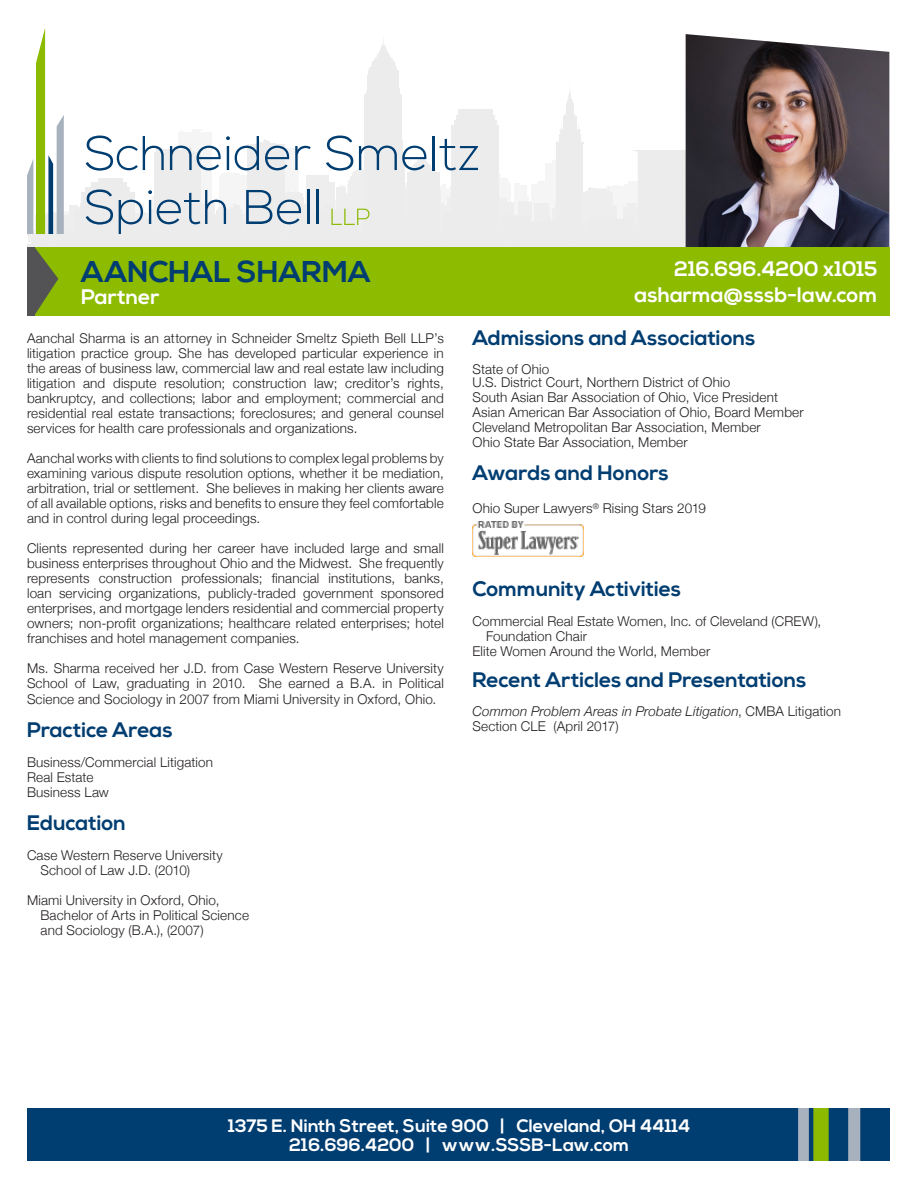
<style>
.page{position:relative;width:918px;height:1188px;background:#fff}
.page>*{position:absolute;margin:0;border:0;box-sizing:border-box;transform-origin:0 0}
.Name{font:700 30px "Nexa";letter-spacing:.005em;color:#003d71}
.Copy_Header{font:700 21px "Nexa";color:#003d71}
.t1{font:700 21px "Nexa";color:#fff}
.t2{font:700 18px "Nexa";color:#fff}
.Copy{font:300 13.5px/15px "Helvetica Neue";letter-spacing:.01em;color:#231f20}
.Copy-2{font:italic 300 13.5px "Helvetica Neue";letter-spacing:.01em;color:#231f20}
.s1{font-style:normal}
</style>
<div class="page">
<div style="left:28px;top:247px;width:862px;height:68px;background:#8dbb00"></div>
<div style="left:28px;top:1108px;width:862px;height:53px;background:#003d71"></div>
<img style="left:863px;top:49px;width:26px;height:198px">
<svg style="left:27px;top:28px;width:836px;height:287px"></svg>
<div style="left:27px;top:247px;width:7px;height:68px;background:#535355"></div>
<svg style="left:798px;top:1108px;width:31px;height:53px;background:#7fa353"></svg>
<svg style="left:848px;top:1108px;width:12px;height:53px"></svg>
<img style="left:472px;top:521px;width:112px;height:36px">
<p class="Name" style="left:81px;top:254px;width:291px">AANCHAL SHARMA</p>
<p class="t1" style="left:81px;top:284px;width:80px">Partner</p>
<p class="Copy" style="left:27px;top:330px;width:418px;text-align:justify">Aanchal Sharma is an attorney in Schneider Smeltz Spieth Bell LLP’s litigation practice group. She has developed particular experience in the areas of business law, commercial law and real estate law including litigation and dispute resolution; construction law; creditor’s rights, bankruptcy, and collections; labor and employment; commercial and residential real estate transactions; foreclosures; and general counsel services for health care professionals and organizations.</p>
<p class="Copy" style="left:27px;top:450px;width:418px;text-align:justify">Aanchal works with clients to find solutions to complex legal problems by examining various dispute resolution options, whether it be mediation, arbitration, trial or settlement. She believes in making her clients aware of all available options, risks and benefits to ensure they feel comfortable and in control during legal proceedings.</p>
<p class="Copy" style="left:27px;top:540px;width:418px;text-align:justify">Clients represented during her career have included large and small business enterprises throughout Ohio and the Midwest. She frequently represents construction professionals; financial institutions, banks, loan servicing organizations, publicly-traded government sponsored enterprises, and mortgage lenders residential and commercial property owners; non-profit organizations; healthcare related enterprises; hotel franchises and hotel management companies.</p>
<p class="Copy" style="left:27px;top:660px;width:418px">Ms. Sharma received her J.D. from Case Western Reserve University<br>School of Law, graduating in 2010. She earned a B.A. in Political</p>
<p class="Copy" style="left:27px;top:692px;width:411px">Science and Sociology in 2007 from Miami University in Oxford, Ohio.</p>
<h2 class="Copy_Header" style="left:27px;top:718px;width:147px">Practice Areas</h2>
<p class="Copy" style="left:27px;top:755px;width:188px">Business/Commercial Litigation<br>Real Estate<br>Business Law</p>
<h2 class="Copy_Header" style="left:27px;top:811px;width:100px">Education</h2>
<p class="Copy" style="left:40px;top:848px;width:184px;text-indent:-14px">Case Western Reserve University<br>School of Law J.D. (2010)</p>
<p class="Copy" style="left:40px;top:893px;width:210px;text-indent:-14px">Miami University in Oxford, Ohio,<br>Bachelor of Arts in Political Science and Sociology (B.A.), (2007)</p>
<p class="t1" style="left:674px;top:257px;width:205px">216.696.4200 x1015</p>
<p class="t1" style="left:635px;top:282px;width:244px">asharma@sssb-law.com</p>
<p class="Copy_Header" style="left:472px;top:326px;width:284px">Admissions and Associations</p>
<p class="Copy" style="left:472px;top:361px;width:78px">State of Ohio</p>
<p class="Copy" style="left:472px;top:375px;width:259px">U.S. District Court, Northern District of Ohio</p>
<p class="Copy" style="left:472px;top:390px;width:307px">South Asian Bar Association of Ohio, Vice President</p>
<p class="Copy" style="left:472px;top:405px;width:333px">Asian American Bar Association of Ohio, Board Member</p>
<p class="Copy" style="left:472px;top:420px;width:290px">Cleveland Metropolitan Bar Association, Member</p>
<p class="Copy" style="left:472px;top:435px;width:217px">Ohio State Bar Association, Member</p>
<p class="Copy_Header" style="left:472px;top:461px;width:198px">Awards and Honors</p>
<p class="Copy" style="left:472px;top:501px;width:235px">Ohio Super Lawyers<sup>®</sup> Rising Stars 2019</p>
<p class="Copy_Header" style="left:472px;top:576px;width:210px">Community Activities</p>
<p class="Copy" style="left:472px;top:613px;width:350px">Commercial Real Estate Women, Inc. of Cleveland (CREW),</p>
<p class="Copy" style="left:486px;top:628px;width:103px">Foundation Chair</p>
<p class="Copy" style="left:472px;top:643px;width:239px">Elite Women Around the World, Member</p>
<p class="Copy_Header" style="left:472px;top:668px;width:335px">Recent Articles and Presentations</p>
<p class="Copy-2" style="left:472px;top:703px;width:370px">Common Problem Areas in Probate Litigation<span class="s1">, CMBA Litigation</span></p>
<p class="Copy" style="left:472px;top:718px;width:148px">Section CLE (April 2017)</p>
<p class="t2" style="left:228px;top:1115px;width:464px">1375 E. Ninth Street, Suite 900 | Cleveland, OH 44114</p>
<p class="t2" style="left:289px;top:1135px;width:342px">216.696.4200 | www.SSSB-Law.com</p>
</div>
